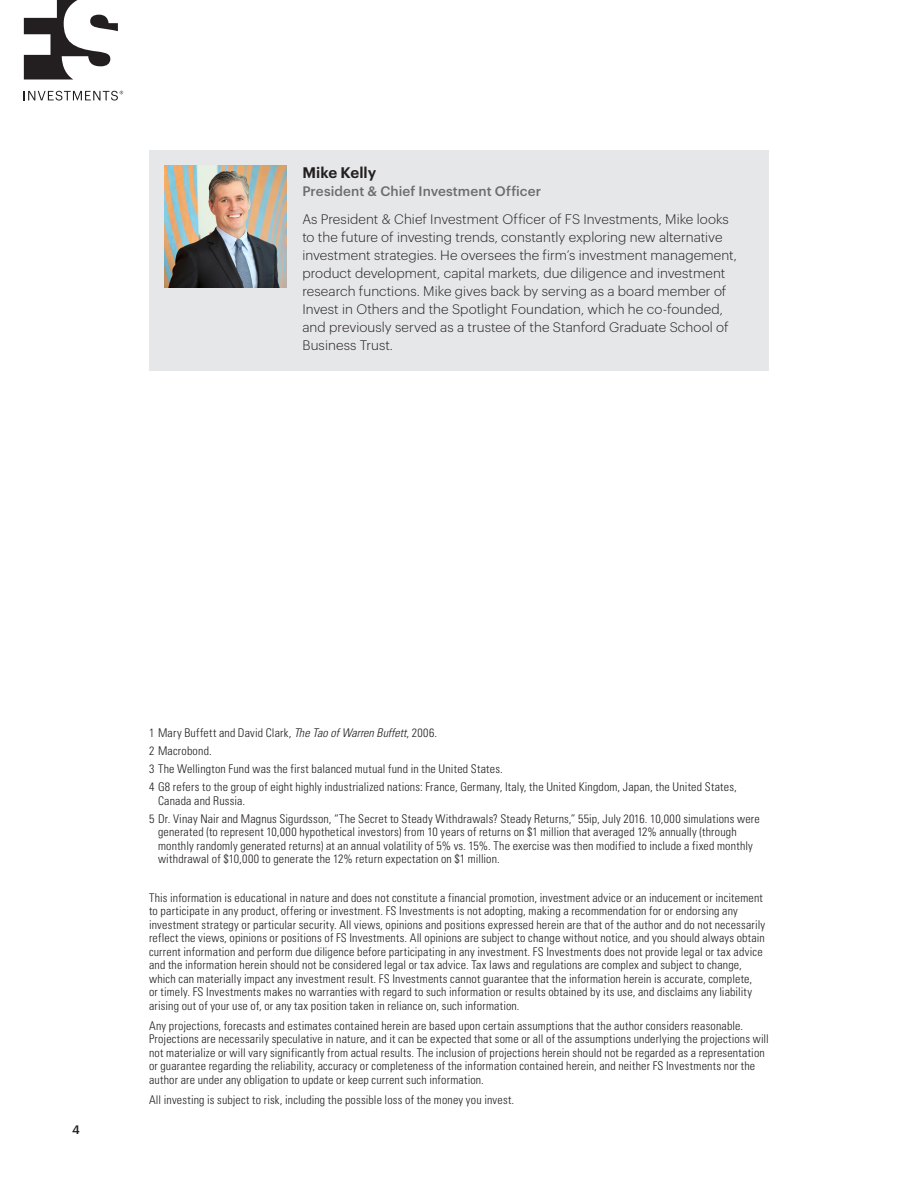
<style>
.page{position:relative;width:918px;height:1188px;background:#fff}
.page>*{position:absolute;margin:0;border:0;box-sizing:border-box;transform-origin:0 0}
.Body_copy{font:600 15px "Graphik";color:#231f20}
.Body_copy_smaller{font:300 13.5px/18px "Graphik";letter-spacing:.005em;color:#231f20}
.Body_copy-2{font:500 13.5px "Graphik";letter-spacing:.005em;color:#6c6d70}
.Disclosure___Source{font:300 condensed 12px/13.5px "Univers";letter-spacing:.015em;color:#231f20}
.t1{font:500 12px "Graphik";color:#231f20}
.s1{font-style:italic}
</style>
<div class="page">
<svg style="left:24px;top:91px;width:99px;height:10px"></svg>
<svg style="left:24px;top:0;width:94px;height:79px"></svg>
<div style="left:149px;top:150px;width:620px;height:220px;background:#e6e7e9"></div>
<img style="left:165px;top:165px;width:122px;height:122px">
<p class="Body_copy" style="left:302px;top:161px;width:75px">Mike Kelly</p>
<p class="Body_copy-2" style="left:302px;top:180px;width:240px">President &amp; Chief Investment Officer</p>
<p class="Body_copy_smaller" style="left:302px;top:209px;width:436px">As President &amp; Chief Investment Officer of FS Investments, Mike looks to the future of investing trends, constantly exploring new alternative investment strategies. He oversees the firm’s investment management, product development, capital markets, due diligence and investment research functions. Mike gives back by serving as a board member of Invest in Others and the Spotlight Foundation, which he co-founded, and previously served as a trustee of the Stanford Graduate School of Business Trust.</p>
<p class="t1" style="left:72px;top:1121px;width:9px">4</p>
<p class="Disclosure___Source" style="left:149px;top:726px;width:290px">1 Mary Buffett and David Clark, <span class="s1">The Tao of Warren Buffett</span>, 2006.</p>
<p class="Disclosure___Source" style="left:149px;top:744px;width:64px">2 Macrobond.</p>
<p class="Disclosure___Source" style="left:149px;top:762px;width:355px">3 The Wellington Fund was the first balanced mutual fund in the United States.</p>
<p class="Disclosure___Source" style="left:158px;top:780px;width:580px;text-indent:-9px">4 G8 refers to the group of eight highly industrialized nations: France, Germany, Italy, the United Kingdom, Japan, the United States,<br>Canada and Russia.</p>
<p class="Disclosure___Source" style="left:158px;top:812px;width:603px;text-indent:-9px">5 Dr. Vinay Nair and Magnus Sigurdsson, “The Secret to Steady Withdrawals? Steady Returns,” 55ip, July 2016. 10,000 simulations were generated (to represent 10,000 hypothetical investors) from 10 years of returns on $1 million that averaged 12% annually (through monthly randomly generated returns) at an annual volatility of 5% vs. 15%. The exercise was then modified to include a fixed monthly withdrawal of $10,000 to generate the 12% return expectation on $1 million.</p>
<p class="Disclosure___Source" style="left:149px;top:890px;width:618px">This information is educational in nature and does not constitute a financial promotion, investment advice or an inducement or incitement to participate in any product, offering or investment. FS Investments is not adopting, making a recommendation for or endorsing any investment strategy or particular security. All views, opinions and positions expressed herein are that of the author and do not necessarily reflect the views, opinions or positions of FS Investments. All opinions are subject to change without notice, and you should always obtain current information and perform due diligence before participating in any investment. FS Investments does not provide legal or tax advice and the information herein should not be considered legal or tax advice. Tax laws and regulations are complex and subject to change, which can materially impact any investment result. FS Investments cannot guarantee that the information herein is accurate, complete,<br>or timely. FS Investments makes no warranties with regard to such information or results obtained by its use, and disclaims any liability arising out of your use of, or any tax position taken in reliance on, such information.</p>
<p class="Disclosure___Source" style="left:149px;top:1019px;width:621px">Any projections, forecasts and estimates contained herein are based upon certain assumptions that the author considers reasonable.<br>Projections are necessarily speculative in nature, and it can be expected that some or all of the assumptions underlying the projections will not materialize or will vary significantly from actual results. The inclusion of projections herein should not be regarded as a representation or guarantee regarding the reliability, accuracy or completeness of the information contained herein, and neither FS Investments nor the author are under any obligation to update or keep current such information.</p>
<p class="Disclosure___Source" style="left:149px;top:1093px;width:367px">All investing is subject to risk, including the possible loss of the money you invest.</p>
</div>
